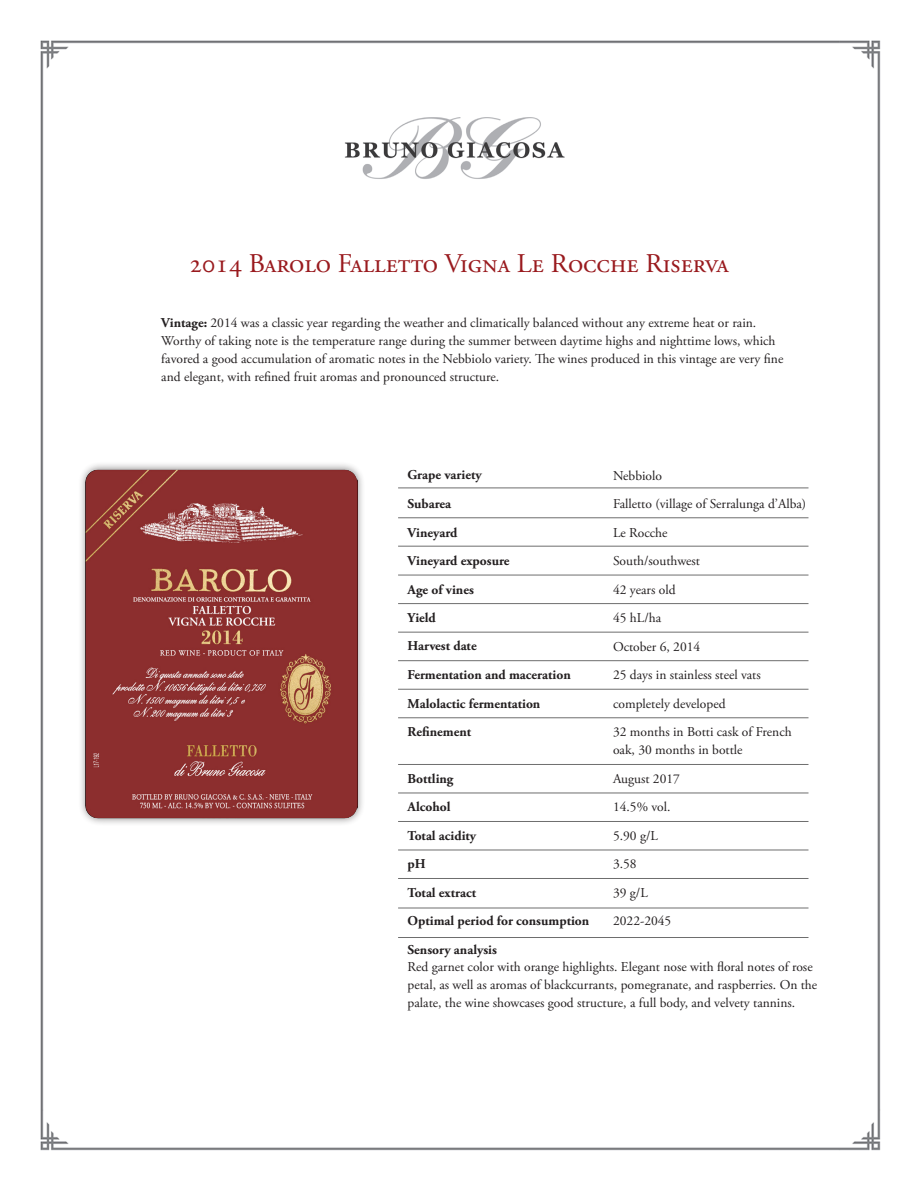
<style>
.page{position:relative;width:918px;height:1188px;background:#fff}
.page>*{position:absolute;margin:0;border:0;box-sizing:border-box;transform-origin:0 0}
.wine-title{font:27px "Adobe Garamond Pro";color:#991a1e}
.type{font:13.5px/18px "Adobe Garamond Pro";color:#231f20}
.type-2{font:700 13.5px "Adobe Garamond Pro";color:#231f20}
.s1{font-weight:700}
</style>
<div class="page">
<img style="left:40px;top:40px;width:841px;height:1111px">
<img style="left:327px;top:108px;width:256px;height:80px">
<hr style="left:398px;top:488px;width:410px;height:1px;background:#6e6e6e">
<hr style="left:398px;top:517px;width:410px;height:1px;background:#6e6e6e">
<hr style="left:398px;top:546px;width:410px;height:1px;background:#6e6e6e">
<hr style="left:398px;top:575px;width:410px;height:1px;background:#6e6e6e">
<hr style="left:398px;top:603px;width:410px;height:1px;background:#6e6e6e">
<hr style="left:398px;top:632px;width:410px;height:1px;background:#6e6e6e">
<hr style="left:398px;top:660px;width:410px;height:1px;background:#6e6e6e">
<hr style="left:398px;top:689px;width:410px;height:1px;background:#6e6e6e">
<hr style="left:398px;top:764px;width:410px;height:1px;background:#6e6e6e">
<hr style="left:398px;top:793px;width:410px;height:1px;background:#6e6e6e">
<hr style="left:398px;top:821px;width:410px;height:1px;background:#6e6e6e">
<hr style="left:398px;top:850px;width:410px;height:1px;background:#6e6e6e">
<hr style="left:398px;top:878px;width:410px;height:1px;background:#6e6e6e">
<hr style="left:398px;top:908px;width:410px;height:1px;background:#6e6e6e">
<hr style="left:398px;top:937px;width:410px;height:1px;background:#6e6e6e">
<div style="left:78px;top:461px;width:288px;height:365px;background:#231f20;opacity:.46"></div>
<img style="left:86px;top:469px;width:272px;height:350px">
<hr style="left:398px;top:717px;width:410px;height:1px;background:#6e6e6e">
<p class="wine-title" style="left:189px;top:247px;width:541px">2014 Barolo Falletto Vigna Le Rocche Riserva</p>
<p class="type" style="left:161px;top:314px;width:624px"><span class="s1">Vintage:</span> 2014 was a classic year regarding the weather and climatically balanced without any extreme heat or rain.<br>Worthy of taking note is the temperature range during the summer between daytime highs and nighttime lows, which favored a good accumulation of aromatic notes in the Nebbiolo variety. The wines produced in this vintage are very fine and elegant, with refined fruit aromas and pronounced structure.</p>
<p class="type-2" style="left:408px;top:467px;width:76px">Grape variety</p>
<p class="type" style="left:613px;top:467px;width:50px">Nebbiolo</p>
<p class="type-2" style="left:408px;top:496px;width:45px">Subarea</p>
<p class="type" style="left:613px;top:495px;width:195px">Falletto (village of Serralunga d’Alba)</p>
<p class="type-2" style="left:408px;top:524px;width:51px">Vineyard</p>
<p class="type" style="left:613px;top:524px;width:56px">Le Rocche</p>
<p class="type-2" style="left:408px;top:553px;width:103px">Vineyard exposure</p>
<p class="type" style="left:613px;top:552px;width:89px">South/southwest</p>
<p class="type-2" style="left:408px;top:581px;width:68px">Age of vines</p>
<p class="type" style="left:613px;top:581px;width:64px">42 years old</p>
<p class="type-2" style="left:408px;top:610px;width:30px">Yield</p>
<p class="type" style="left:613px;top:609px;width:50px">45 hL/ha</p>
<p class="type-2" style="left:408px;top:638px;width:71px">Harvest date</p>
<p class="type" style="left:613px;top:638px;width:89px">October 6, 2014</p>
<p class="type-2" style="left:408px;top:667px;width:165px">Fermentation and maceration</p>
<p class="type" style="left:613px;top:666px;width:149px">25 days in stainless steel vats</p>
<p class="type-2" style="left:408px;top:695px;width:134px">Malolactic fermentation</p>
<p class="type" style="left:613px;top:695px;width:114px">completely developed</p>
<p class="type-2" style="left:408px;top:724px;width:65px">Refinement</p>
<p class="type" style="left:613px;top:723px;width:180px">32 months in Botti cask of French</p>
<p class="type" style="left:613px;top:741px;width:131px">oak, 30 months in bottle</p>
<p class="type-2" style="left:408px;top:770px;width:47px">Bottling</p>
<p class="type" style="left:613px;top:770px;width:68px">August 2017</p>
<p class="type-2" style="left:408px;top:799px;width:44px">Alcohol</p>
<p class="type" style="left:613px;top:798px;width:59px">14.5% vol.</p>
<p class="type-2" style="left:408px;top:827px;width:70px">Total acidity</p>
<p class="type" style="left:613px;top:827px;width:46px">5.90 g/L</p>
<p class="type-2" style="left:408px;top:856px;width:20px">pH</p>
<p class="type" style="left:613px;top:855px;width:25px">3.58</p>
<p class="type-2" style="left:408px;top:884px;width:70px">Total extract</p>
<p class="type" style="left:613px;top:884px;width:36px">39 g/L</p>
<p class="type-2" style="left:408px;top:913px;width:183px">Optimal period for consumption</p>
<p class="type" style="left:613px;top:912px;width:60px">2022-2045</p>
<p class="type-2" style="left:408px;top:941px;width:91px">Sensory analysis</p>
<p class="type" style="left:408px;top:959px;width:411px">Red garnet color with orange highlights. Elegant nose with floral notes of rose petal, as well as aromas of blackcurrants, pomegranate, and raspberries. On the palate, the wine showcases good structure, a full body, and velvety tannins.</p>
</div>
